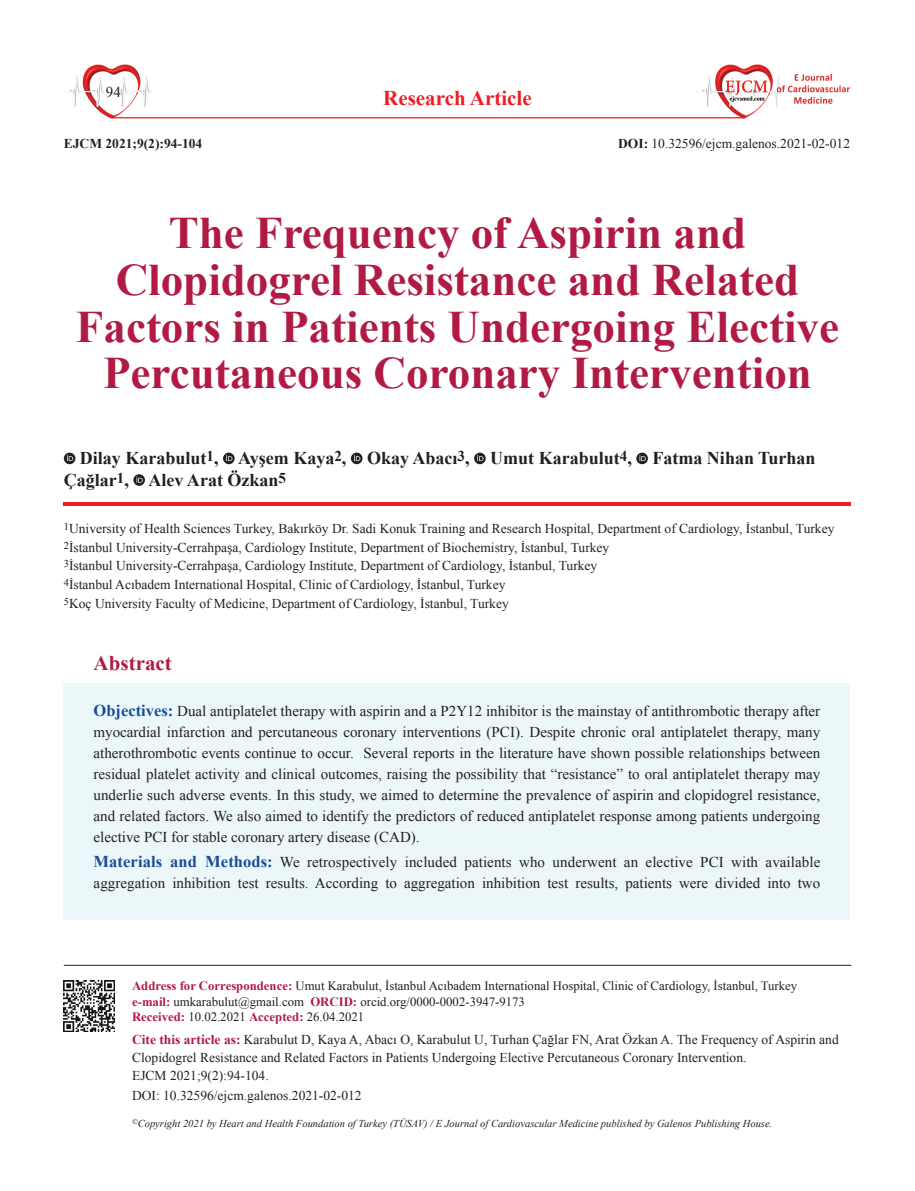
<style>
.page{position:relative;width:915px;height:1191px;background:#fff}
.page>*{position:absolute;margin:0;border:0;box-sizing:border-box;transform-origin:0 0}
.BASLIK{font:700 45px/46.5px "Times New Roman";color:#b11b43;text-align:center}
.KONU{font:700 21px "Times New Roman";color:#ee1d23}
.OZET{font:700 21px "Times New Roman";color:#b11b43}
.YAZARLAR{font:700 18px/21.6px "Times New Roman";color:#231f20}
.OZET-2{font:15px/21px "Times New Roman";color:#231f20;text-align:justify}
.KURUM{font:13.5px "Times New Roman";color:#231f20}
.CITE_AS{font:13.5px/18px "Times New Roman";color:#231f20}
.YAZİSMA{font:13.5px "Times New Roman";color:#231f20}
.SAYFA_NO{font:700 13.5px "Times New Roman";color:#231f20}
.YAZİSMA-2{font:12.75px "Times New Roman";color:#231f20}
.t1{font:italic 10.5px "Times New Roman";color:#231f20}
.s1{font-weight:700}
.s2{font-weight:700;font-size:16.5px;color:#184c99}
.s3{font-weight:700;color:#b11b43}
</style>
<div class="page">
<img style="left:694px;top:64px;width:156px;height:55px">
<img style="left:68px;top:64px;width:152px;height:55px">
<hr style="left:112px;top:117px;width:631px;height:1px;background:#ee1d23">
<hr style="left:64px;top:965px;width:786px;height:1px;background:#231f20">
<img style="left:64px;top:981px;width:51px;height:51px">
<hr style="left:64px;top:502px;width:786px;height:3px;background:#ee1d23">
<div style="left:64px;top:683px;width:785px;height:236px;background:#ebf7f9"></div>
<svg style="left:64px;top:452px;width:11px;height:12px"></svg>
<svg style="left:67px;top:455px;width:6px;height:6px"></svg>
<svg style="left:223px;top:452px;width:11px;height:12px"></svg>
<svg style="left:226px;top:455px;width:6px;height:6px"></svg>
<svg style="left:351px;top:452px;width:11px;height:12px"></svg>
<svg style="left:354px;top:455px;width:6px;height:6px"></svg>
<svg style="left:474px;top:452px;width:11px;height:12px"></svg>
<svg style="left:477px;top:455px;width:6px;height:6px"></svg>
<svg style="left:636px;top:452px;width:11px;height:12px"></svg>
<svg style="left:639px;top:455px;width:6px;height:6px"></svg>
<svg style="left:133px;top:474px;width:12px;height:12px"></svg>
<svg style="left:136px;top:476px;width:7px;height:6px"></svg>
<p class="OZET-2" style="left:106px;top:81px;width:16px">94</p>
<p class="KONU" style="left:383px;top:84px;width:150px">Research Article</p>
<p class="SAYFA_NO" style="left:64px;top:134px;width:140px">EJCM 2021;9(2):94-104</p>
<p class="CITE_AS" style="left:618px;top:134px;width:233px"><span class="s1">DOI:</span> 10.32596/ejcm.galenos.2021-02-012</p>
<p class="BASLIK" style="left:76px;top:209px;width:764px">The Frequency of Aspirin and Clopidogrel Resistance and Related Factors in Patients Undergoing Elective Percutaneous Coronary Intervention</p>
<p class="YAZARLAR" style="left:64px;top:447px;width:753px;text-indent:16px">Dilay Karabulut<sup>1</sup>, Ayşem Kaya<sup>2</sup>, Okay Abacı<sup>3</sup>, Umut Karabulut<sup>4</sup>, Fatma Nihan Turhan<br>Çağlar<sup>1</sup>, Alev Arat Özkan<sup>5</sup></p>
<p class="KURUM" style="left:64px;top:519px;width:771px"><sup>1</sup>University of Health Sciences Turkey, Bakırköy Dr. Sadi Konuk Training and Research Hospital, Department of Cardiology, İstanbul, Turkey</p>
<p class="KURUM" style="left:64px;top:538px;width:547px"><sup>2</sup>İstanbul University-Cerrahpaşa, Cardiology Institute, Department of Biochemistry, İstanbul, Turkey</p>
<p class="KURUM" style="left:64px;top:557px;width:535px"><sup>3</sup>İstanbul University-Cerrahpaşa, Cardiology Institute, Department of Cardiology, İstanbul, Turkey</p>
<p class="KURUM" style="left:64px;top:575px;width:443px"><sup>4</sup>İstanbul Acıbadem International Hospital, Clinic of Cardiology, İstanbul, Turkey</p>
<p class="KURUM" style="left:64px;top:594px;width:446px"><sup>5</sup>Koç University Faculty of Medicine, Department of Cardiology, İstanbul, Turkey</p>
<p class="OZET" style="left:94px;top:649px;width:80px">Abstract</p>
<p class="OZET-2" style="left:94px;top:700px;width:728px"><span class="s2">Objectives:</span> Dual antiplatelet therapy with aspirin and a P2Y12 inhibitor is the mainstay of antithrombotic therapy after myocardial infarction and percutaneous coronary interventions (PCI). Despite chronic oral antiplatelet therapy, many atherothrombotic events continue to occur. Several reports in the literature have shown possible relationships between residual platelet activity and clinical outcomes, raising the possibility that “resistance” to oral antiplatelet therapy may underlie such adverse events. In this study, we aimed to determine the prevalence of aspirin and clopidogrel resistance, and related factors. We also aimed to identify the predictors of reduced antiplatelet response among patients undergoing elective PCI for stable coronary artery disease (CAD).</p>
<p class="OZET-2" style="left:94px;top:851px;width:728px"><span class="s2">Materials and Methods:</span> We retrospectively included patients who underwent an elective PCI with available aggregation inhibition test results. According to aggregation inhibition test results, patients were divided into two</p>
<p class="YAZİSMA-2" style="left:132px;top:977px;width:666px"><span class="s3">Address for Correspondence:</span> Umut Karabulut, İstanbul Acıbadem International Hospital, Clinic of Cardiology, İstanbul, Turkey</p>
<p class="YAZİSMA-2" style="left:132px;top:992px;width:394px"><span class="s3">e-mail:</span> umkarabulut@gmail.com <span class="s3">ORCID:</span> orcid.org/0000-0002-3947-9173</p>
<p class="YAZİSMA-2" style="left:132px;top:1008px;width:233px"><span class="s3">Received:</span> 10.02.2021 <span class="s3">Accepted:</span> 26.04.2021</p>
<p class="CITE_AS" style="left:132px;top:1030px;width:708px"><span class="s3">Cite this article as:</span> Karabulut D, Kaya A, Abacı O, Karabulut U, Turhan Çağlar FN, Arat Özkan A. The Frequency of Aspirin and<br>Clopidogrel Resistance and Related Factors in Patients Undergoing Elective Percutaneous Coronary Intervention.<br>EJCM 2021;9(2):94-104.</p>
<p class="YAZİSMA" style="left:132px;top:1086px;width:231px">DOI: 10.32596/ejcm.galenos.2021-02-012</p>
<p class="t1" style="left:132px;top:1116px;width:641px"><sup>©</sup>Copyright 2021 by Heart and Health Foundation of Turkey (TÜSAV) / E Journal of Cardiovascular Medicine published by Galenos Publishing House.</p>
</div>
